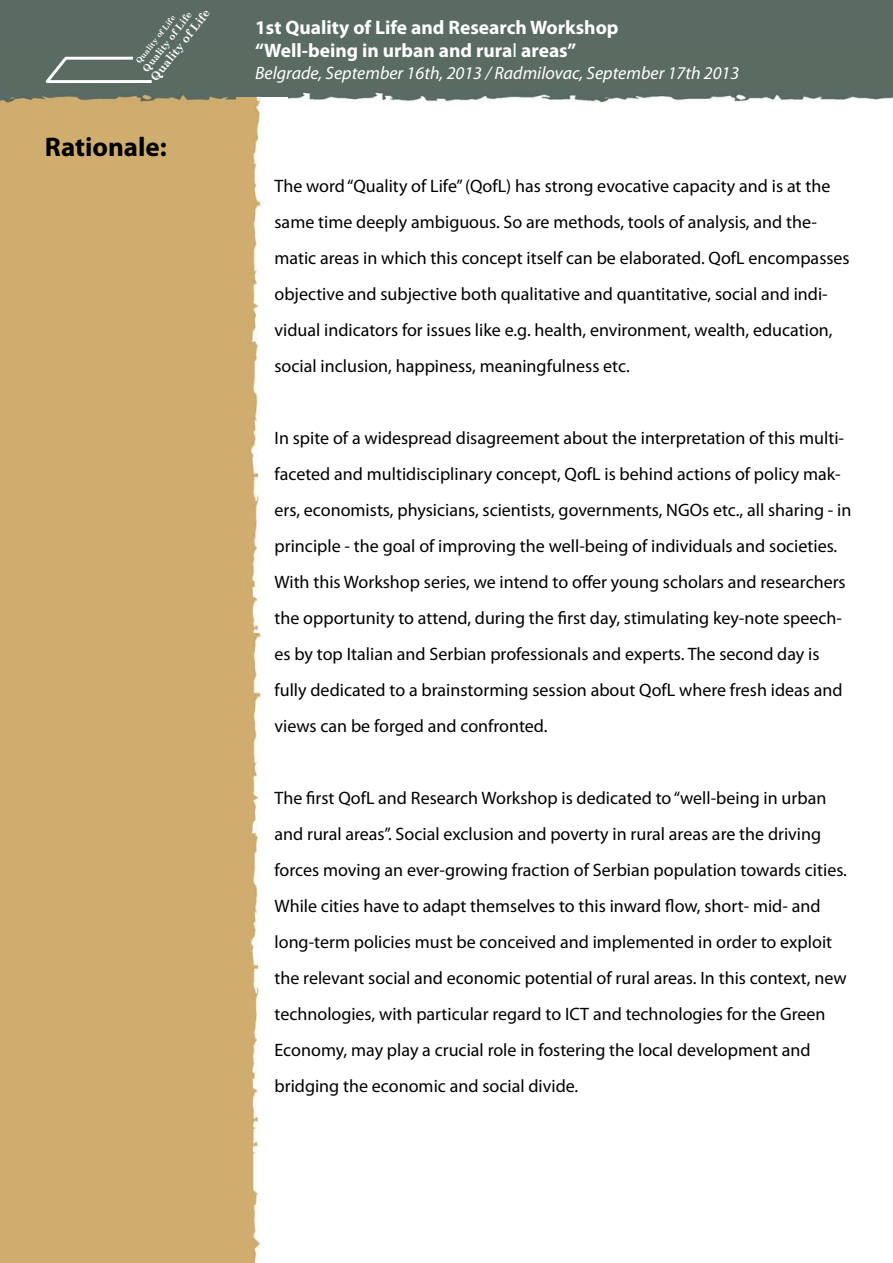
<style>
.page{position:relative;width:893px;height:1263px;background:#fff}
.page>*{position:absolute;margin:0;border:0;box-sizing:border-box;transform-origin:0 0}
.t1{font:700 27px "Myriad Pro";color:#000}
.t2{font:700 19.5px/23.4px "Myriad Pro";color:#fff}
.t3{font:18px/36px "Myriad Pro";color:#000}
.t4{font:italic 18px "Myriad Pro";color:#fff}
.t5{font:700 11.7px "Century Schoolbook";color:#fff}
.t6{font:700 9.75px "Century Schoolbook";color:#fff}
.t7{font:700 7.8px "Century Schoolbook";color:#fff}
.s1{font-weight:400}
</style>
<div class="page">
<div style="left:0;top:0;width:255px;height:1263px;background:#cfad6e"></div>
<div style="left:0;top:0;width:893px;height:98px;background:#5a6b63"></div>
<img style="left:0;top:91px;width:893px;height:12px">
<img style="left:236px;top:98px;width:51px;height:1165px">
<svg style="left:45px;top:56px;width:107px;height:27px"></svg>
<p class="t5" style="left:146px;top:74px;width:89px;rotate:-52deg">Quality of Life</p>
<p class="t2" style="left:255px;top:15px;width:365px">1st Quality of Life and Research Workshop “Well-being in urban and rura<span class="s1">l</span> areas”</p>
<p class="t6" style="left:139px;top:66px;width:75px;rotate:-52deg">Quality of Life</p>
<p class="t7" style="left:133px;top:59px;width:60px;rotate:-52deg">Quality of Life</p>
<p class="t4" style="left:255px;top:62px;width:486px">Belgrade, September 16th, 2013 / Radmilovac, September 17th 2013</p>
<h1 class="t1" style="left:45px;top:130px;width:123px">Rationalе:</h1>
<p class="t3" style="left:275px;top:168px;width:577px">The word “Quality of Life” (QofL) has strong evocative capacity and is at the same time deeply ambiguous. So are methods, tools of analysis, and the&shy;matic areas in which this concept itself can be elaborated. QofL encompasses objective and subjective both qualitative and quantitative, social and indi&shy;vidual indicators for issues like e.g. health, environment, wealth, education, social inclusion, happiness, meaningfulness etc.</p>
<p class="t3" style="left:275px;top:420px;width:578px">In spite of a widespread disagreement about the interpretation of this multi&shy;faceted and multidisciplinary concept, QofL is behind actions of policy mak&shy;ers, economists, physicians, scientists, governments, NGOs etc., all sharing - in principle - the goal of improving the well-being of individuals and societies.<br>With this Workshop series, we intend to offer young scholars and researchers the opportunity to attend, during the first day, stimulating key-note speech&shy;es by top Italian and Serbian professionals and experts. The second day is fully dedicated to a brainstorming session about QofL where fresh ideas and views can be forged and confronted.</p>
<p class="t3" style="left:275px;top:780px;width:574px">The first QofL and Research Workshop is dedicated to “well-being in urban and rural areas”. Social exclusion and poverty in rural areas are the driving forces moving an ever-growing fraction of Serbian population towards cities.<br>While cities have to adapt themselves to this inward flow, short- mid- and long-term policies must be conceived and implemented in order to exploit the relevant social and economic potential of rural areas. In this context, new technologies, with particular regard to ICT and technologies for the Green Economy, may play a crucial role in fostering the local development and bridging the economic and social divide.</p>
</div>
